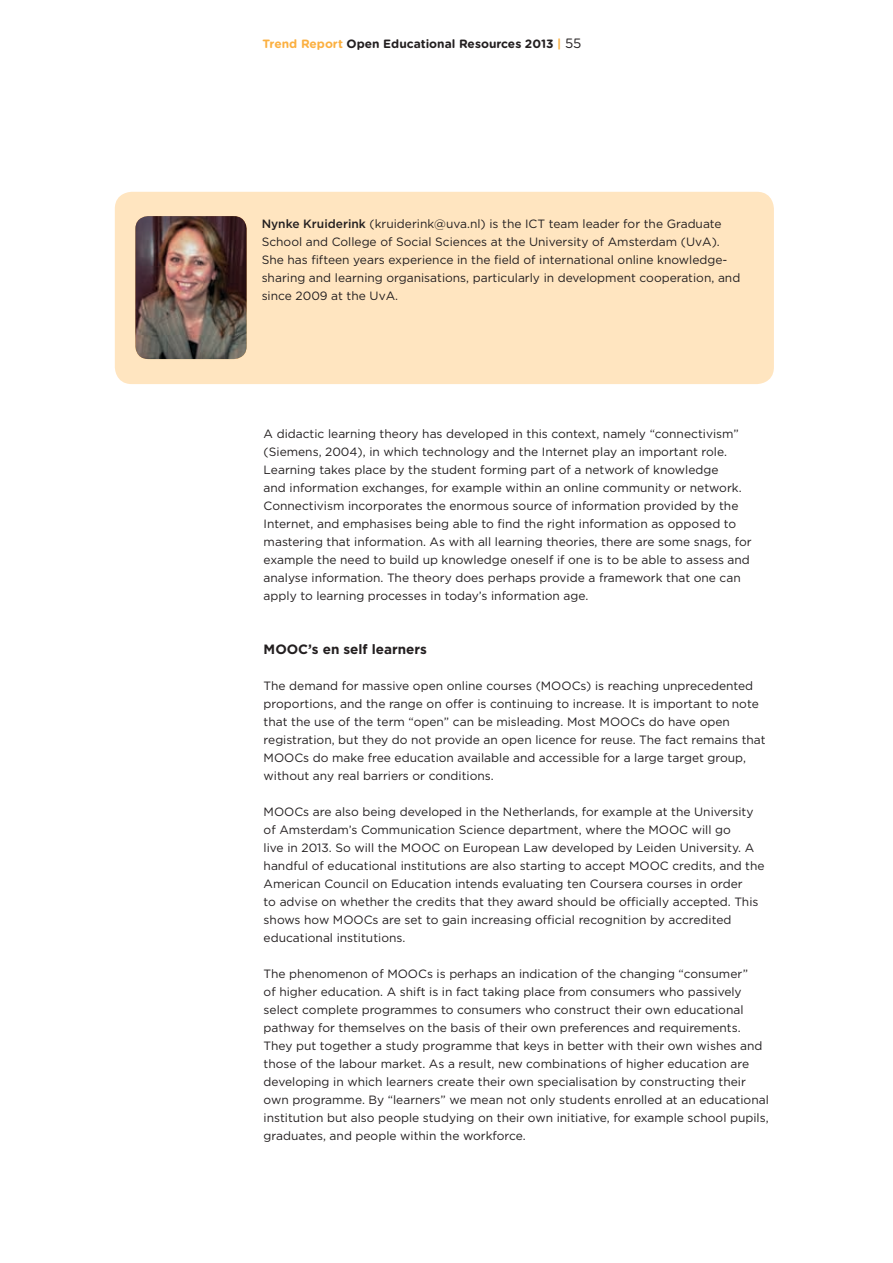
<style>
.page{position:relative;width:893px;height:1263px;background:#fff}
.page>*{position:absolute;margin:0;border:0;box-sizing:border-box;transform-origin:0 0}
.t1{font:700 13.5px "Gotham";color:#231f20}
.t2{font:12px/18px "Gotham";color:#231f20}
.t3{font:700 12px "Gotham Rounded";color:#231f20}
.s1{color:#fbb041}
.s2{font-weight:400;font-size:13.5px}
.s3{font-weight:500}
</style>
<div class="page">
<div style="left:115px;top:192px;width:659px;height:192px;background:#ffe5c0;border-radius:17px"></div>
<img style="left:135px;top:216px;width:112px;height:143px">
<p class="t3" style="left:263px;top:35px;width:320px"><span class="s1">Trend Report</span> Open Educational Resources 2013 <span class="s1">|</span> <span class="s2">55</span></p>
<p class="t2" style="left:262px;top:214px;width:480px"><span class="s3">Nynke Kruiderink</span> (kruiderink@uva.nl) is the ICT team leader for the Graduate School and College of Social Sciences at the University of Amsterdam (UvA).<br>She has fifteen years experience in the field of international online knowledge&shy;sharing and learning organisations, particularly in development cooperation, and since 2009 at the UvA.</p>
<p class="t2" style="left:264px;top:424px;width:489px">A didactic learning theory has developed in this context, namely “connectivism” (Siemens, 2004), in which technology and the Internet play an important role.<br>Learning takes place by the student forming part of a network of knowledge<br>and information exchanges, for example within an online community or network.<br>Connectivism incorporates the enormous source of information provided by the Internet, and emphasises being able to find the right information as opposed to mastering that information. As with all learning theories, there are some snags, for example the need to build up knowledge oneself if one is to be able to assess and analyse information. The theory does perhaps provide a framework that one can apply to learning processes in today’s information age.</p>
<p class="t1" style="left:264px;top:640px;width:165px">MOOC’s en self learners</p>
<p class="t2" style="left:264px;top:676px;width:503px">The demand for massive open online courses (MOOCs) is reaching unprecedented proportions, and the range on offer is continuing to increase. It is important to note that the use of the term “open” can be misleading. Most MOOCs do have open registration, but they do not provide an open licence for reuse. The fact remains that MOOCs do make free education available and accessible for a large target group, without any real barriers or conditions.</p>
<p class="t2" style="left:264px;top:802px;width:502px">MOOCs are also being developed in the Netherlands, for example at the University of Amsterdam’s Communication Science department, where the MOOC will go<br>live in 2013. So will the MOOC on European Law developed by Leiden University. A handful of educational institutions are also starting to accept MOOC credits, and the American Council on Education intends evaluating ten Coursera courses in order<br>to advise on whether the credits that they award should be officially accepted. This shows how MOOCs are set to gain increasing official recognition by accredited educational institutions.</p>
<p class="t2" style="left:264px;top:964px;width:507px">The phenomenon of MOOCs is perhaps an indication of the changing “consumer”<br>of higher education. A shift is in fact taking place from consumers who passively select complete programmes to consumers who construct their own educational pathway for themselves on the basis of their own preferences and requirements.<br>They put together a study programme that keys in better with their own wishes and those of the labour market. As a result, new combinations of higher education are developing in which learners create their own specialisation by constructing their own programme. By “learners” we mean not only students enrolled at an educational institution but also people studying on their own initiative, for example school pupils, graduates, and people within the workforce.</p>
</div>
